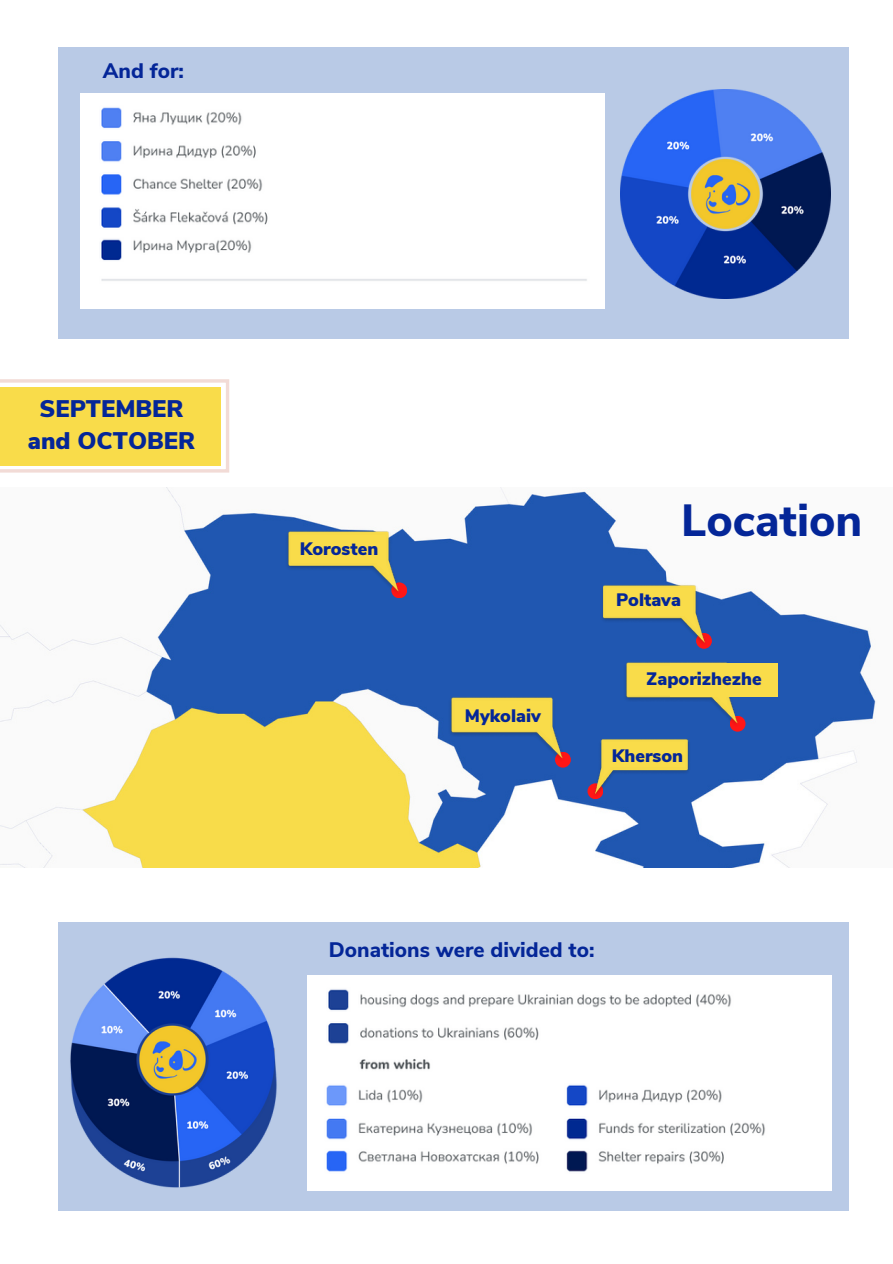
<style>
.page{position:relative;width:893px;height:1264px;background:#fff}
.page>*{position:absolute;margin:0;border:0;box-sizing:border-box;transform-origin:0 0}
.t1{font:800 45px "Nunito Sans";color:#042698}
.t2{font:900 24px/32.5px "Nunito Sans";color:#042698;text-align:center}
.t3{font:800 21px "Nunito Sans";color:#042698}
.t4{font:900 18px "Nunito Sans";color:#042698}
</style>
<div class="page">
<div style="left:58px;top:47px;width:790px;height:292px;background:#b9cae6"></div>
<img style="left:621px;top:89px;width:209px;height:209px">
<div style="left:81px;top:94px;width:523px;height:214px;background:#fff"></div>
<img style="left:0;top:487px;width:876px;height:380px">
<div style="left:391px;top:582px;width:16px;height:16px;background:#ff1616;border-radius:50%"></div>
<svg style="left:587px;top:783px;width:16px;height:16px"></svg>
<div style="left:729px;top:715px;width:16px;height:16px;background:#ff1616;border-radius:50%"></div>
<img style="left:623px;top:661px;width:118px;height:68px">
<div style="left:670px;top:663px;width:107px;height:34px;background:#f9dc4a"></div>
<img style="left:285px;top:529px;width:118px;height:69px">
<div style="left:555px;top:751px;width:16px;height:16px;background:#ff1616;border-radius:50%"></div>
<img style="left:448px;top:695px;width:118px;height:69px">
<div style="left:696px;top:633px;width:15px;height:15px;background:#ff1616;border-radius:50%"></div>
<img style="left:599px;top:584px;width:109px;height:64px">
<img style="left:591px;top:737px;width:100px;height:62px">
<div style="left:58px;top:922px;width:790px;height:288px;background:#b9cae6"></div>
<img style="left:58px;top:957px;width:250px;height:254px">
<img style="left:307px;top:976px;width:524px;height:214px">
<svg style="left:0;top:379px;width:229px;height:93px;background:#f9df67"></svg>
<p class="t3" style="left:103px;top:57px;width:83px">And for:</p>
<h2 class="t2" style="left:28px;top:392px;width:169px">SEPTEMBER and OCTOBER</h2>
<p class="t4" style="left:300px;top:537px;width:80px">Korosten</p>
<p class="t4" style="left:465px;top:703px;width:77px">Mykolaiv</p>
<h1 class="t1" style="left:681px;top:490px;width:183px">Location</h1>
<p class="t4" style="left:616px;top:588px;width:66px">Poltava</p>
<p class="t4" style="left:646px;top:666px;width:117px">Zaporizhezhe</p>
<p class="t4" style="left:612px;top:743px;width:73px">Kherson</p>
<p class="t3" style="left:329px;top:935px;width:267px">Donations were divided to:</p>
</div>
